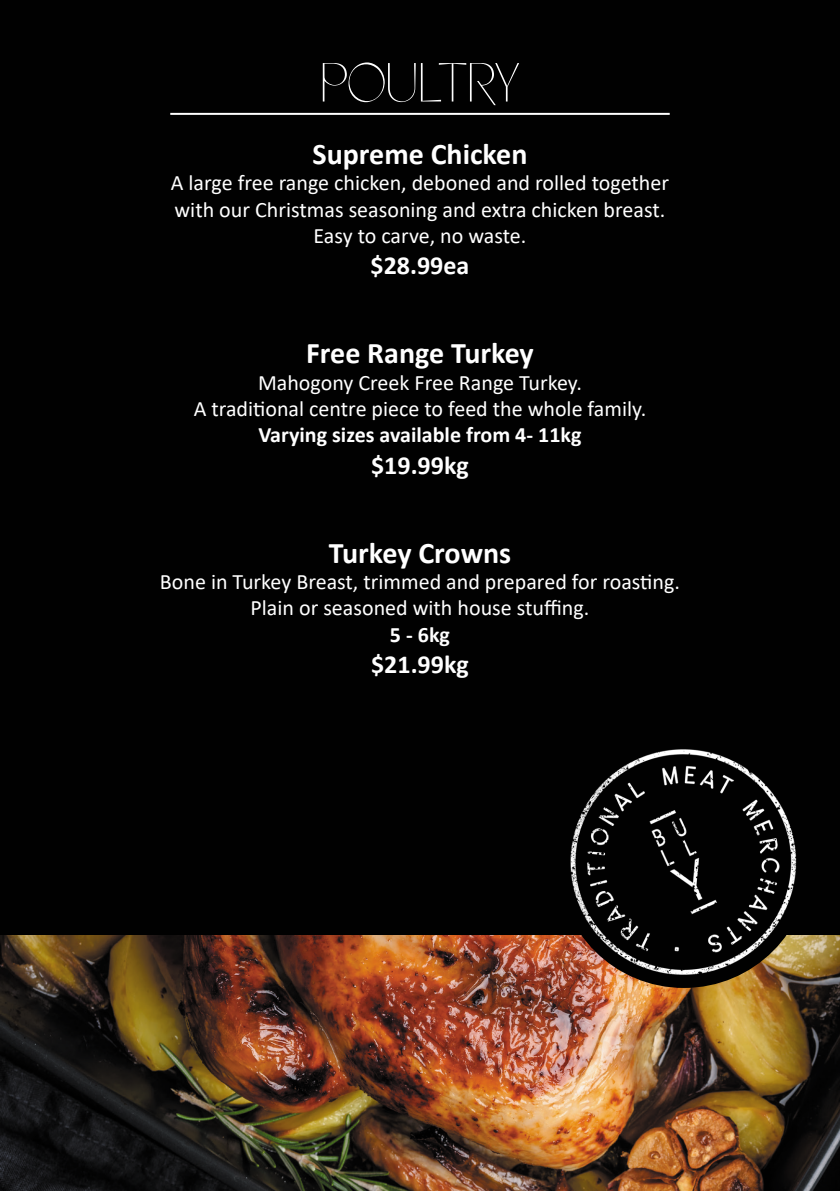
<style>
.page{position:relative;width:840px;height:1191px;background:#fff}
.page>*{position:absolute;margin:0;border:0;box-sizing:border-box;transform-origin:0 0}
.Heading{font:56px "Jasper";letter-spacing:-.025em;color:#fff}
.Sub_Heading{font:700 30px "Calibri";color:#fff}
.Price{font:700 26px "Calibri";color:#fff}
.Body{font:22px/26.4px "Calibri";color:#fff;text-align:center}
.Sizes{font:700 22px "Calibri";color:#fff}
</style>
<div class="page">
<div style="left:0;top:0;width:839px;height:1191px;background:#010101"></div>
<hr style="left:170px;top:113px;width:499px;height:2px;background:#fff">
<img style="left:0;top:935px;width:839px;height:256px">
<img style="left:527px;top:749px;width:312px;height:271px">
<p class="Heading" style="left:320px;top:55px;width:201px">POULTRY</p>
<p class="Sub_Heading" style="left:312px;top:133px;width:216px">Supreme Chicken</p>
<p class="Body" style="left:171px;top:169px;width:499px">A large free range chicken, deboned and rolled together with our Christmas seasoning and extra chicken breast.<br>Easy to carve, no waste.</p>
<p class="Price" style="left:370px;top:247px;width:100px">$28.99ea</p>
<p class="Sub_Heading" style="left:306px;top:332px;width:229px">Free Range Turkey</p>
<p class="Body" style="left:258px;top:368px;width:325px">Mahogony Creek Free Range Turkey.</p>
<p class="Body" style="left:194px;top:395px;width:454px">A traditional centre piece to feed the whole family.</p>
<p class="Sizes" style="left:258px;top:419px;width:324px">Varying sizes available from 4- 11kg</p>
<p class="Price" style="left:371px;top:446px;width:99px">$19.99kg</p>
<p class="Sub_Heading" style="left:328px;top:531px;width:184px">Turkey Crowns</p>
<p class="Body" style="left:160px;top:568px;width:521px">Bone in Turkey Breast, trimmed and prepared for roasting.</p>
<p class="Body" style="left:250px;top:594px;width:340px">Plain or seasoned with house stuffing.</p>
<p class="Sizes" style="left:390px;top:619px;width:61px">5 - 6kg</p>
<p class="Price" style="left:371px;top:646px;width:99px">$21.99kg</p>
</div>
